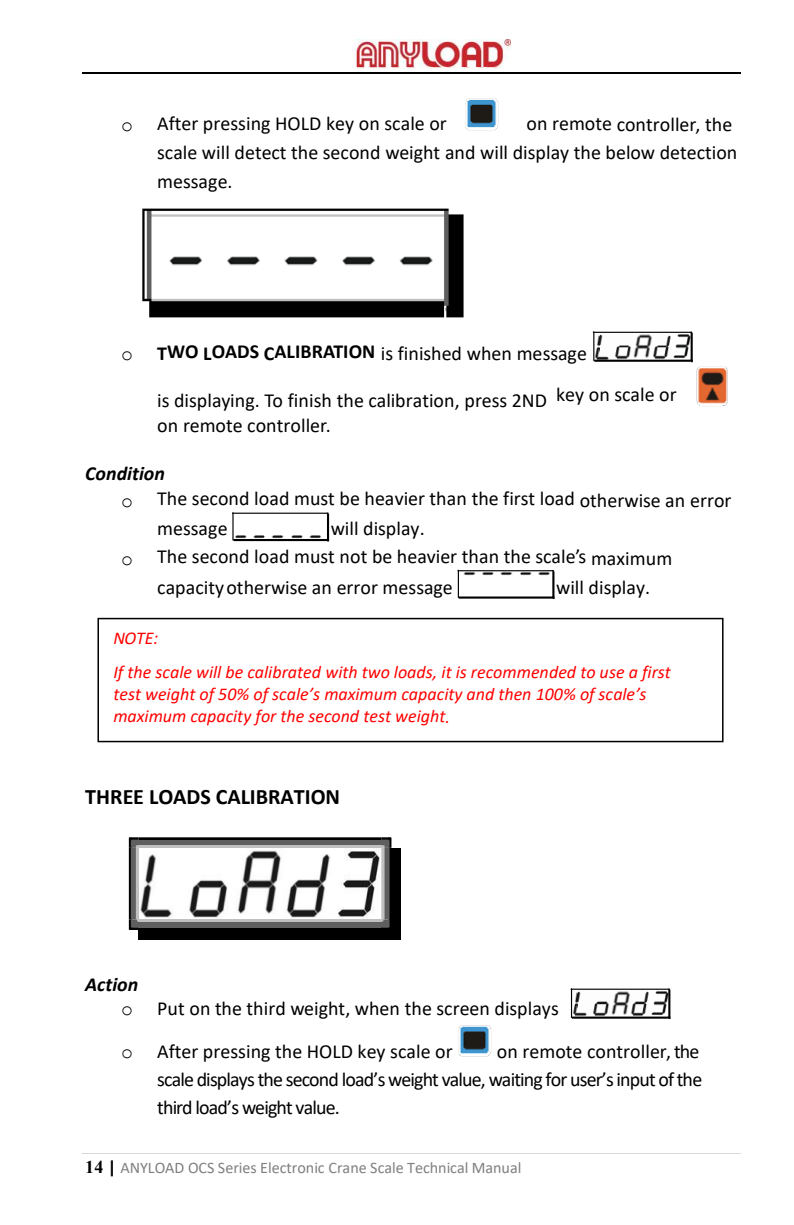
<style>
.page{position:relative;width:794px;height:1225px;background:#fff}
.page>*{position:absolute;margin:0;border:0;box-sizing:border-box;transform-origin:0 0}
.t1{font:700 22px "Calibri";color:#000}
.t2{font:20px/28px "Calibri";color:#000}
.t3{font:20px/28px "Calibri";letter-spacing:-.045em;color:#000}
.t4{font:italic 18px/34.4px "Calibri";color:#f00}
.t5{font:16px "Calibri";letter-spacing:-.005em;color:#7f7f7f}
.s1{font-family:"Courier New"}
.s2{font-weight:700}
.s3{font-weight:700;font-style:italic}
.s4{font-family:"Times New Roman";font-weight:700;font-size:18px;color:#000}
.s5{font-weight:700;font-size:18px;color:#000}
</style>
<div class="page">
<img style="left:352px;top:47px;width:147px;height:21px">
<img style="left:357px;top:40px;width:153px;height:27px">
<hr style="left:82px;top:72px;width:658px;height:1px;background:#000">
<hr style="left:82px;top:1152px;width:658px;height:1px;background:#d9d9d9">
<img style="left:142px;top:208px;width:322px;height:110px">
<img style="left:594px;top:333px;width:96px;height:26px">
<hr style="left:593px;top:332px;width:98px;height:1px;background:#000">
<svg style="left:593px;top:333px;width:1px;height:27px"></svg>
<hr style="left:690px;top:333px;width:2px;height:29px;background:#000">
<hr style="left:594px;top:359px;width:96px;height:3px;background:#000">
<img style="left:233px;top:513px;width:94px;height:26px">
<hr style="left:232px;top:512px;width:96px;height:1px;background:#000">
<svg style="left:232px;top:512px;width:1px;height:28px"></svg>
<hr style="left:327px;top:513px;width:2px;height:28px;background:#000">
<hr style="left:233px;top:539px;width:94px;height:2px;background:#000">
<img style="left:139px;top:847px;width:242px;height:71px">
<svg style="left:129px;top:837px;width:10px;height:10px"></svg>
<div style="left:131px;top:840px;width:6px;height:7px;background:#5f5f5f"></div>
<div style="left:132px;top:839px;width:7px;height:6px;background:#5f5f5f"></div>
<hr style="left:139px;top:837px;width:243px;height:3px;background:#000">
<div style="left:139px;top:840px;width:243px;height:5px;background:#5f5f5f"></div>
<hr style="left:139px;top:845px;width:243px;height:2px;background:#c0c0c0">
<svg style="left:382px;top:837px;width:9px;height:10px"></svg>
<div style="left:382px;top:839px;width:7px;height:6px;background:#5f5f5f"></div>
<hr style="left:129px;top:847px;width:3px;height:72px;background:#000">
<svg style="left:131px;top:847px;width:5px;height:72px"></svg>
<hr style="left:136px;top:845px;width:3px;height:76px;background:#c0c0c0">
<div style="left:389px;top:847px;width:11px;height:72px;background:#000"></div>
<svg style="left:384px;top:847px;width:5px;height:72px"></svg>
<hr style="left:381px;top:845px;width:3px;height:76px;background:#c0c0c0">
<svg style="left:129px;top:919px;width:10px;height:10px"></svg>
<div style="left:131px;top:919px;width:6px;height:8px;background:#5f5f5f"></div>
<div style="left:132px;top:921px;width:7px;height:6px;background:#5f5f5f"></div>
<div style="left:139px;top:927px;width:243px;height:12px;background:#000"></div>
<div style="left:139px;top:921px;width:243px;height:6px;background:#5f5f5f"></div>
<hr style="left:139px;top:919px;width:243px;height:3px;background:#c0c0c0">
<div style="left:391px;top:919px;width:9px;height:10px;background:#000"></div>
<div style="left:382px;top:929px;width:18px;height:10px;background:#000"></div>
<svg style="left:382px;top:919px;width:9px;height:10px"></svg>
<div style="left:383px;top:919px;width:6px;height:8px;background:#5f5f5f"></div>
<div style="left:382px;top:921px;width:7px;height:6px;background:#5f5f5f"></div>
<img style="left:572px;top:989px;width:96px;height:27px">
<hr style="left:571px;top:988px;width:98px;height:1px;background:#000">
<svg style="left:571px;top:988px;width:1px;height:29px"></svg>
<hr style="left:668px;top:989px;width:2px;height:29px;background:#000">
<hr style="left:572px;top:1016px;width:96px;height:2px;background:#000">
<img style="left:459px;top:571px;width:93px;height:5px">
<hr style="left:458px;top:570px;width:95px;height:1px;background:#000">
<svg style="left:458px;top:571px;width:1px;height:26px"></svg>
<hr style="left:552px;top:571px;width:2px;height:28px;background:#000">
<hr style="left:459px;top:596px;width:93px;height:2px;background:#000">
<img style="left:465px;top:98px;width:34px;height:33px">
<img style="left:696px;top:366px;width:32px;height:40px">
<img style="left:458px;top:1025px;width:34px;height:32px">
<div style="left:97px;top:617px;width:626px;height:125px;border:2px solid #000"></div>
<p class="t2" style="left:121px;top:109px;width:327px"><span class="s1">o</span> After pressing HOLD key on scale or</p>
<p class="t2" style="left:157px;top:110px;width:581px;text-indent:369px">on remote controller, the scale will detect the second weight and will display the below detection message.</p>
<p class="t2" style="left:121px;top:338px;width:467px"><span class="s1">o</span> <span class="s2">TWO LOADS CALIBRATION</span> is finished when message</p>
<p class="t2" style="left:157px;top:388px;width:521px;line-height:24.4px">is displaying. To finish the calibration, press 2ND key on scale or on remote controller.</p>
<p class="t2" style="left:121px;top:461px;width:611px;line-height:24.8px;text-indent:-36px"><span class="s3">Condition<br></span><span class="s1">o</span> The second load must be heavier than the first load otherwise an error</p>
<p class="t2" style="left:157px;top:513px;width:72px">message</p>
<p class="t2" style="left:121px;top:513px;width:552px;text-indent:209px">will display.<br><span class="s1">o</span> The second load must not be heavier than the scale’s maximum</p>
<p class="t2" style="left:157px;top:572px;width:297px">capacityotherwise an error message</p>
<p class="t2" style="left:556px;top:572px;width:96px">will display.</p>
<p class="t4" style="left:113px;top:619px;width:559px">NOTE:<br>If the scale will be calibrated with two loads, it is recommended to use a first</p>
<p class="t4" style="left:113px;top:682px;width:534px;line-height:22px">test weight of 50% of scale’s maximum capacity and then 100% of scale’s maximum capacity for the second test weight.</p>
<p class="t1" style="left:85px;top:781px;width:256px">THREE LOADS CALIBRATION</p>
<p class="t2" style="left:121px;top:971px;width:439px;line-height:24.4px;text-indent:-36px"><span class="s3">Action<br></span><span class="s1">o</span> Put on the third weight, when the screen displays</p>
<p class="t2" style="left:121px;top:1036px;width:333px"><span class="s1">o</span> After pressing the HOLD key scale or</p>
<p class="t3" style="left:157px;top:1036px;width:546px;text-indent:339px">on remote controller, the scale displays the second load’s weight value, waiting for user’s input of the third load’s weight value.</p>
<p class="t5" style="left:85px;top:1156px;width:437px"><span class="s4">14</span> <span class="s5">|</span> ANYLOAD OCS Series Electronic Crane Scale Technical Manual</p>
</div>
